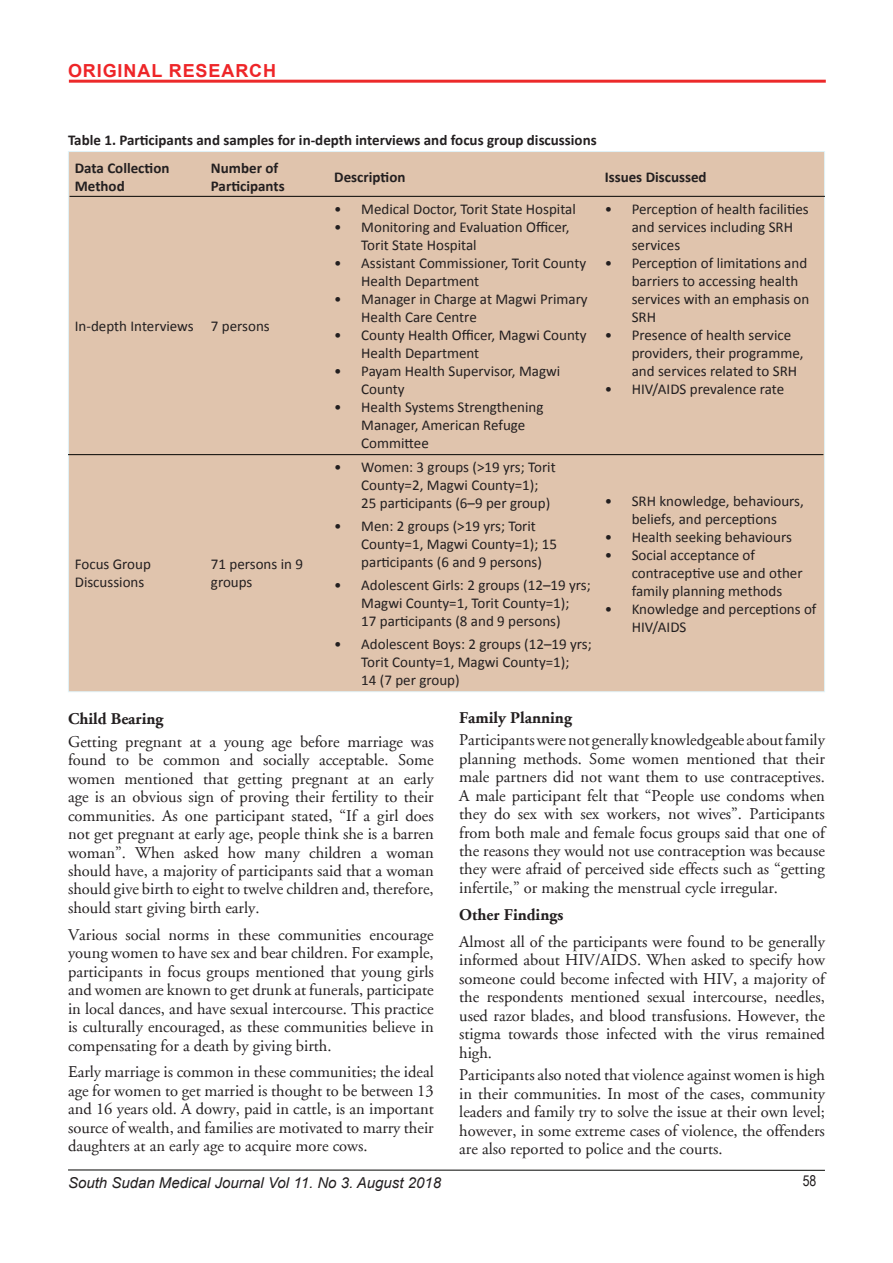
<style>
.page{position:relative;width:893px;height:1263px;background:#fff}
.page>*{position:absolute;margin:0;border:0;box-sizing:border-box;transform-origin:0 0}
.t1{font:700 18px "Arial";letter-spacing:.05em;color:#ee2528}
.t2{font:16.5px/18.5px "Adobe Garamond";color:#231f20;text-align:justify}
.t3{font:700 16.5px "Adobe Garamond";color:#231f20}
.t4{font:15px/18px "Calibri";color:#231f20}
.t5{font:700 15px/18px "Calibri";color:#231f20}
.t6{font:italic 15px "Arial";color:#231f20}
.t7{font:15px "Arial Narrow";color:#231f20}
</style>
<div class="page">
<hr style="left:68px;top:1169px;width:757px;height:2px;background:#040503">
<hr style="left:69px;top:80px;width:757px;height:3px;background:#ec292a">
<div style="left:68px;top:152px;width:757px;height:540px;background:#e0c4ad"></div>
<hr style="left:70px;top:196px;width:755px;height:1px;background:#040503">
<hr style="left:68px;top:454px;width:755px;height:1px;background:#040503">
<p class="t1" style="left:68px;top:59px;width:210px">ORIGINAL RESEARCH</p>
<p class="t5" style="left:68px;top:130px;width:530px">Table 1. Participants and samples for in-depth interviews and focus group discussions</p>
<p class="t5" style="left:75px;top:158px;width:96px">Data Collection<br>Method</p>
<p class="t5" style="left:211px;top:158px;width:75px">Number of<br>Participants</p>
<p class="t5" style="left:334px;top:167px;width:73px">Description</p>
<p class="t5" style="left:605px;top:167px;width:103px">Issues Discussed</p>
<p class="t4" style="left:75px;top:317px;width:196px">In-depth Interviews 7 persons</p>
<p class="t4" style="left:75px;top:555px;width:78px">Focus Group<br>Discussions</p>
<p class="t4" style="left:211px;top:555px;width:94px">71 persons in 9 groups</p>
<p class="t4" style="left:334px;top:200px;width:243px">• Medical Doctor, Torit State Hospital</p>
<p class="t4" style="left:361px;top:218px;width:210px;text-indent:-27px">• Monitoring and Evaluation Officer,<br>Torit State Hospital</p>
<p class="t4" style="left:361px;top:254px;width:226px;text-indent:-27px">• Assistant Commissioner, Torit County<br>Health Department</p>
<p class="t4" style="left:361px;top:290px;width:228px;text-indent:-27px">• Manager in Charge at Magwi Primary<br>Health Care Centre</p>
<p class="t4" style="left:361px;top:326px;width:227px;text-indent:-27px">• County Health Officer, Magwi County<br>Health Department</p>
<p class="t4" style="left:361px;top:362px;width:200px;text-indent:-27px">• Payam Health Supervisor, Magwi<br>County</p>
<p class="t4" style="left:361px;top:398px;width:184px;text-indent:-27px">• Health Systems Strengthening<br>Manager, American Refuge<br>Committee</p>
<p class="t4" style="left:361px;top:457px;width:196px;text-indent:-27px">• Women: 3 groups (&gt;19 yrs; Torit<br>County=2, Magwi County=1);<br>25 participants (6–9 per group)</p>
<p class="t4" style="left:361px;top:516px;width:197px;text-indent:-27px">• Men: 2 groups (&gt;19 yrs; Torit<br>County=1, Magwi County=1); 15 participants (6 and 9 persons)</p>
<p class="t4" style="left:334px;top:575px;width:258px;text-align:center">• Adolescent Girls: 2 groups (12–19 yrs;<br>Magwi County=1, Torit County=1);<br>17 participants (8 and 9 persons)</p>
<p class="t4" style="left:361px;top:635px;width:232px;text-indent:-27px">• Adolescent Boys: 2 groups (12–19 yrs;<br>Torit County=1, Magwi County=1);<br>14 (7 per group)</p>
<p class="t4" style="left:632px;top:200px;width:179px;text-indent:-27px">• Perception of health facilities and services including SRH services</p>
<p class="t4" style="left:632px;top:254px;width:179px;text-indent:-27px">• Perception of limitations and barriers to accessing health services with an emphasis on<br>SRH</p>
<p class="t4" style="left:632px;top:326px;width:173px;text-indent:-27px">• Presence of health service providers, their programme, and services related to SRH</p>
<p class="t4" style="left:605px;top:380px;width:181px">• HIV/AIDS prevalence rate</p>
<p class="t4" style="left:605px;top:492px;width:201px;text-align:center">• SRH knowledge, behaviours, beliefs, and perceptions</p>
<p class="t4" style="left:605px;top:528px;width:189px">• Health seeking behaviours</p>
<p class="t4" style="left:632px;top:546px;width:172px;text-indent:-27px">• Social acceptance of contraceptive use and other family planning methods</p>
<p class="t4" style="left:632px;top:600px;width:186px;text-indent:-27px">• Knowledge and perceptions of<br>HIV/AIDS</p>
<p class="t3" style="left:68px;top:710px;width:97px">Child Bearing</p>
<p class="t2" style="left:68px;top:733px;width:367px">Getting pregnant at a young age before marriage was found to be common and socially acceptable. Some women mentioned that getting pregnant at an early age is an obvious sign of proving their fertility to their communities. As one participant stated, “If a girl does not get pregnant at early age, people think she is a barren woman”. When asked how many children a woman should have, a majority of participants said that a woman should give birth to eight to twelve children and, therefore, should start giving birth early.</p>
<p class="t2" style="left:68px;top:926px;width:367px">Various social norms in these communities encourage young women to have sex and bear children. For example, participants in focus groups mentioned that young girls and women are known to get drunk at funerals, participate in local dances, and have sexual intercourse. This practice is culturally encouraged, as these communities believe in compensating for a death by giving birth.</p>
<p class="t2" style="left:68px;top:1063px;width:367px">Early marriage is common in these communities; the ideal age for women to get married is thought to be between 13 and 16 years old. A dowry, paid in cattle, is an important source of wealth, and families are motivated to marry their daughters at an early age to acquire more cows.</p>
<p class="t3" style="left:459px;top:708px;width:114px">Family Planning</p>
<p class="t2" style="left:459px;top:731px;width:367px">Participants were not generally knowledgeable about family planning methods. Some women mentioned that their male partners did not want them to use contraceptives.<br>A male participant felt that “People use condoms when they do sex with sex workers, not wives”. Participants from both male and female focus groups said that one of the reasons they would not use contraception was because they were afraid of perceived side effects such as “getting infertile,” or making the menstrual cycle irregular.</p>
<p class="t3" style="left:459px;top:905px;width:105px">Other Findings</p>
<p class="t2" style="left:459px;top:933px;width:367px">Almost all of the participants were found to be generally informed about HIV/AIDS. When asked to specify how someone could become infected with HIV, a majority of the respondents mentioned sexual intercourse, needles, used razor blades, and blood transfusions. However, the stigma towards those infected with the virus remained high.</p>
<p class="t2" style="left:459px;top:1066px;width:367px">Participants also noted that violence against women is high in their communities. In most of the cases, community leaders and family try to solve the issue at their own level; however, in some extreme cases of violence, the offenders are also reported to police and the courts.</p>
<p class="t6" style="left:68px;top:1173px;width:375px">South Sudan Medical Journal Vol 11. No 3. August 2018</p>
<p class="t7" style="left:803px;top:1170px;width:15px">58</p>
</div>
